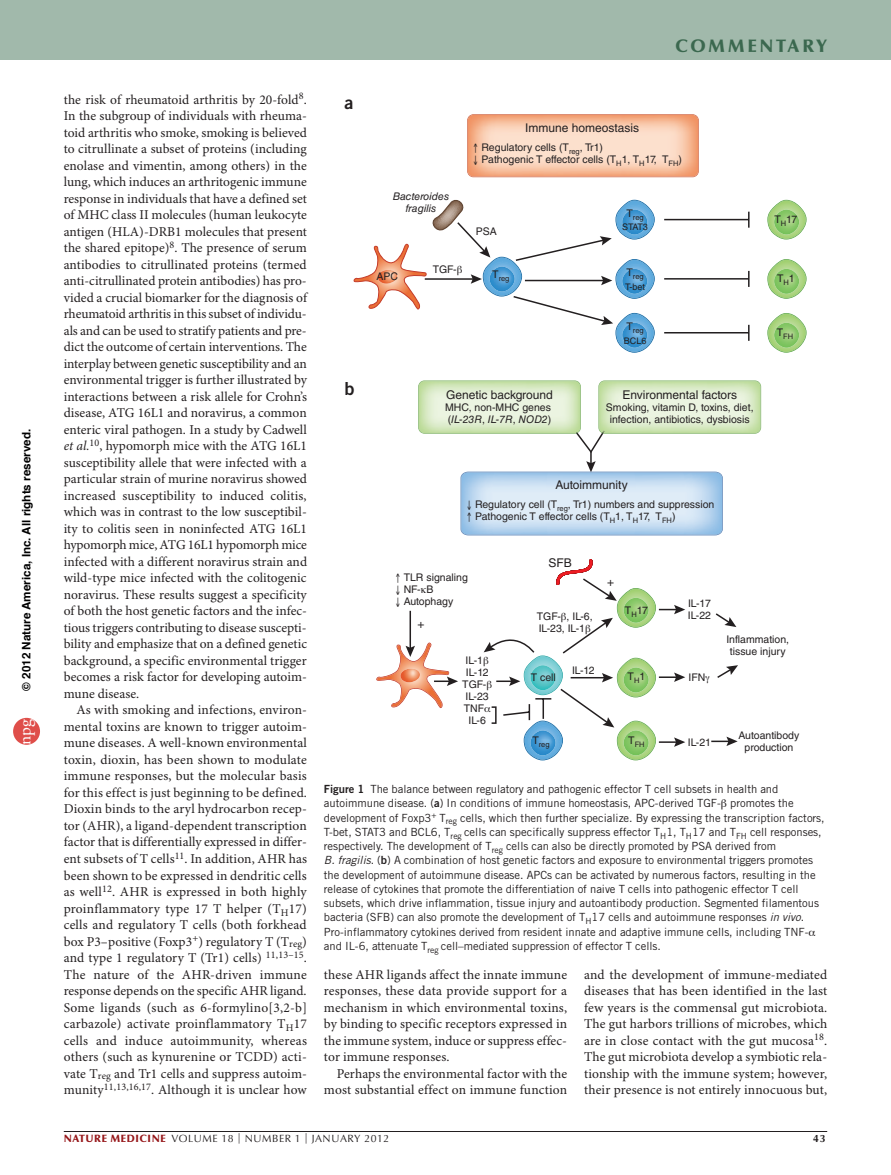
<style>
.page{position:relative;width:891px;height:1175px;background:#fff}
.page>*{position:absolute;margin:0;border:0;box-sizing:border-box;transform-origin:0 0}
.t1{font:900 18px "Optima LT Std";color:#3b684f}
.t2{font:18px "Trade Gothic LT Std Bd 2";color:#231f20}
.t3{font:17.4px "Adobe Garamond Pro";color:#fff}
.t4{font:13.5px/16.5px "Minion Pro";letter-spacing:.01em;color:#231f20;text-align:justify}
.t5{font:12px "Helvetica LT Std";color:#231f20}
.t6{font:700 11.7px "Helvetica";color:#000}
.t7{font:11.25px/14.2px "Trade Gothic LT Std";letter-spacing:-.005em;color:#231f20}
.t8{font:10.5px/12px "Helvetica LT Std";color:#231f20}
.t9{font:10.5px "Optima LT Std";letter-spacing:.05em;color:#231f20}
.t10{font:italic 10.5px/12px "Helvetica LT Std";color:#231f20;text-align:center}
.t11{font:900 10.5px "Optima LT Std";letter-spacing:.05em;color:#961619}
.t12{font:700 10.5px "Optima LT Std";color:#231f20}
.t13{font:9px "Helvetica LT Std";color:#231f20}
.t14{font:7.5px "Helvetica LT Std";color:#231f20}
.s1{font-style:italic}
.s2{font-family:"Trade Gothic LT Std Bd 2"}
</style>
<div class="page">
<div style="left:0;top:0;width:891px;height:60px;background:#a1b9ab"></div>
<hr style="left:64px;top:1131px;width:763px;height:1px;background:#231f20">
<svg style="left:767px;top:200px;width:40px;height:39px"></svg>
<img style="left:774px;top:209px;width:25px;height:25px;border-radius:12px">
<svg style="left:767px;top:259px;width:40px;height:40px"></svg>
<img style="left:774px;top:269px;width:25px;height:25px;border-radius:12px">
<svg style="left:767px;top:313px;width:40px;height:40px"></svg>
<img style="left:774px;top:323px;width:25px;height:25px;border-radius:12px">
<svg style="left:467px;top:114px;width:232px;height:63px;background:#f7c8ad"></svg>
<svg style="left:418px;top:380px;width:343px;height:155px"></svg>
<svg style="left:502px;top:211px;width:248px;height:416px"></svg>
<svg style="left:711px;top:736px;width:27px;height:10px"></svg>
<svg style="left:714px;top:612px;width:22px;height:15px"></svg>
<svg style="left:717px;top:665px;width:21px;height:13px"></svg>
<hr style="left:410px;top:611px;width:1px;height:38px;background:#231f20">
<svg style="left:376px;top:642px;width:82px;height:66px"></svg>
<div style="left:13px;top:718px;width:27px;height:26px;background:#df4e4a;border-radius:50%"></div>
<svg style="left:353px;top:199px;width:302px;height:154px"></svg>
<svg style="left:484px;top:557px;width:201px;height:203px"></svg>
<p class="t6" style="left:22px;top:690px;width:263px;rotate:-90deg">© 2012 Nature America, Inc. All rights reserved.</p>
<p class="t3" style="left:14px;top:744px;width:28px;rotate:-90deg">npg</p>
<h1 class="t1" style="left:675px;top:36px;width:17px">COMMENTARY</h1>
<p class="t4" style="left:64px;top:92px;width:245px">the risk of rheumatoid arthritis by 20-fold<sup>8</sup>.<br>In the subgroup of individuals with rheuma&shy;toid arthritis who smoke, smoking is believed to citrullinate a subset of proteins (including enolase and vimentin, among others) in the lung, which induces an arthritogenic immune response in individuals that have a defined set of MHC class II molecules (human leukocyte antigen (HLA)-DRB1 molecules that present the shared epitope)<sup>8</sup>. The presence of serum antibodies to citrullinated proteins (termed anti-citrullinated protein antibodies) has pro&shy;vided a crucial biomarker for the diagnosis of rheumatoid arthritis in this subset of individu&shy;als and can be used to stratify patients and pre&shy;dict the outcome of certain interventions. The interplay between genetic susceptibility and an environmental trigger is further illustrated by interactions between a risk allele for Crohn’s disease, ATG 16L1 and noravirus, a common enteric viral pathogen. In a study by Cadwell <span class="s1">et al.</span><sup>10</sup>, hypomorph mice with the ATG 16L1 susceptibility allele that were infected with a particular strain of murine noravirus showed increased susceptibility to induced colitis, which was in contrast to the low susceptibil&shy;ity to colitis seen in noninfected ATG 16L1 hypomorph mice, ATG 16L1 hypomorph mice infected with a different noravirus strain and wild-type mice infected with the colitogenic noravirus. These results suggest a specificity of both the host genetic factors and the infec&shy;tious triggers contributing to disease suscepti&shy;bility and emphasize that on a defined genetic background, a specific environmental trigger becomes a risk factor for developing autoim&shy;mune disease.</p>
<p class="t4" style="left:64px;top:702px;width:245px;text-indent:13px">As with smoking and infections, environ&shy;mental toxins are known to trigger autoim&shy;mune diseases. A well-known environmental toxin, dioxin, has been shown to modulate immune responses, but the molecular basis for this effect is just beginning to be defined.<br>Dioxin binds to the aryl hydrocarbon recep&shy;tor (AHR), a ligand-dependent transcription factor that is differentially expressed in differ&shy;ent subsets of T cells<sup>11</sup>. In addition, AHR has been shown to be expressed in dendritic cells as well<sup>12</sup>. AHR is expressed in both highly proinflammatory type 17 T helper (T<sub>H</sub>17) cells and regulatory T cells (both forkhead box P3–positive (Foxp3<sup>+</sup>) regulatory T (T<sub>reg</sub>) and type 1 regulatory T (Tr1) cells) <sup>11,13–15</sup>.<br>The nature of the AHR-driven immune response depends on the specific AHR ligand.<br>Some ligands (such as 6-formylino[3,2-b] carbazole) activate proinflammatory T<sub>H</sub>17 cells and induce autoimmunity, whereas others (such as kynurenine or TCDD) acti&shy;vate T<sub>reg</sub> and Tr1 cells and suppress autoim&shy;munity<sup>11,13,16,17</sup>. Although it is unclear how</p>
<h1 class="t2" style="left:345px;top:91px;width:10px">a</h1>
<h1 class="t2" style="left:345px;top:378px;width:12px">b</h1>
<p class="t10" style="left:393px;top:190px;width:58px">Bacteroides fragilis</p>
<p class="t8" style="left:377px;top:270px;width:23px">APC</p>
<p class="t8" style="left:433px;top:263px;width:26px">TGF-</p>
<p class="t5" style="left:525px;top:121px;width:116px">Immune homeostasis</p>
<p class="t8" style="left:473px;top:141px;width:211px">↑ Regulatory cells (T<sub>reg</sub>, Tr1)<br>↓ Pathogenic T effector cells (T<sub>H</sub>1, T<sub>H</sub>17, T<sub>FH</sub>)</p>
<p class="t8" style="left:476px;top:225px;width:22px">PSA</p>
<p class="t14" style="left:492px;top:274px;width:19px"><sup>T</sup>reg</p>
<p class="t14" style="left:627px;top:213px;width:19px"><sup>T</sup>reg</p>
<p class="t13" style="left:622px;top:222px;width:27px">STAT3</p>
<p class="t14" style="left:627px;top:272px;width:19px"><sup>T</sup>reg</p>
<p class="t13" style="left:625px;top:281px;width:21px">T-bet</p>
<p class="t14" style="left:627px;top:326px;width:19px"><sup>T</sup>reg</p>
<p class="t13" style="left:624px;top:335px;width:24px">BCL6</p>
<p class="t5" style="left:446px;top:388px;width:108px">Genetic background</p>
<p class="t8" style="left:445px;top:401px;width:108px">MHC, non-MHC genes (<span class="s1">IL-23R</span>, <span class="s1">IL-7R</span>, <span class="s1">NOD2</span>)</p>
<p class="t5" style="left:622px;top:388px;width:116px">Environmental factors</p>
<p class="t8" style="left:606px;top:401px;width:149px;text-align:center">Smoking, vitamin D, toxins, diet, infection, antibiotics, dysbiosis</p>
<p class="t8" style="left:774px;top:213px;width:25px">T<sub>H</sub>17</p>
<p class="t8" style="left:777px;top:272px;width:19px">T<sub>H</sub>1</p>
<p class="t14" style="left:777px;top:332px;width:18px"><sup>T</sup>FH</p>
<p class="t5" style="left:556px;top:478px;width:74px">Autoimmunity</p>
<p class="t8" style="left:466px;top:498px;width:250px">↓ Regulatory cell (T<sub>reg</sub>, Tr1) numbers and suppression ↑ Pathogenic T effector cells (T<sub>H</sub>1, T<sub>H</sub>17, T<sub>FH</sub>)</p>
<p class="t8" style="left:395px;top:571px;width:75px">↑ TLR signaling ↓ NF- B<br>↓ Autophagy</p>
<p class="t5" style="left:418px;top:617px;width:9px">+</p>
<p class="t5" style="left:548px;top:556px;width:25px">SFB</p>
<p class="t8" style="left:537px;top:610px;width:57px">TGF- , IL-6,<br>IL-23, IL-1</p>
<p class="t5" style="left:607px;top:574px;width:9px">+</p>
<p class="t8" style="left:625px;top:604px;width:25px">T<sub>H</sub>17</p>
<p class="t8" style="left:688px;top:597px;width:25px">IL-17<br>IL-22</p>
<p class="t8" style="left:462px;top:654px;width:28px;text-align:center">IL-1<br>IL-12<br>TGF-<br>IL-23<br>TNF<br>IL-6</p>
<p class="t8" style="left:531px;top:671px;width:27px">T cell</p>
<p class="t8" style="left:572px;top:664px;width:24px">IL-12</p>
<p class="t14" style="left:532px;top:739px;width:19px"><sup>T</sup>reg</p>
<p class="t8" style="left:628px;top:670px;width:19px">T<sub>H</sub>1</p>
<p class="t14" style="left:628px;top:740px;width:18px"><sup>T</sup>FH</p>
<p class="t8" style="left:688px;top:671px;width:18px">IFN</p>
<p class="t8" style="left:726px;top:633px;width:64px;text-align:center">Inflammation, tissue injury</p>
<p class="t8" style="left:688px;top:736px;width:25px">IL-21</p>
<p class="t8" style="left:739px;top:729px;width:62px;text-align:center">Autoantibody production</p>
<p class="t7" style="left:324px;top:782px;width:502px"><span class="s2">Figure 1</span> The balance between regulatory and pathogenic effector T cell subsets in health and autoimmune disease. (<span class="s2">a</span>) In conditions of immune homeostasis, APC-derived TGF- promotes the development of Foxp3<sup>+</sup> T<sub>reg</sub> cells, which then further specialize. By expressing the transcription factors, T-bet, STAT3 and BCL6, T<sub>reg</sub> cells can specifically suppress effector T<sub>H</sub>1, T<sub>H</sub>17 and T<sub>FH</sub> cell responses, respectively. The development of T<sub>reg</sub> cells can also be directly promoted by PSA derived from<br><span class="s1">B. fragilis</span>. (<span class="s2">b</span>) A combination of host genetic factors and exposure to environmental triggers promotes the development of autoimmune disease. APCs can be activated by numerous factors, resulting in the release of cytokines that promote the differentiation of naive T cells into pathogenic effector T cell subsets, which drive inflammation, tissue injury and autoantibody production. Segmented filamentous bacteria (SFB) can also promote the development of T<sub>H</sub>17 cells and autoimmune responses <span class="s1">in vivo</span>.<br>Pro-inflammatory cytokines derived from resident innate and adaptive immune cells, including TNF&shy;and IL-6, attenuate T<sub>reg</sub> cell–mediated suppression of effector T cells.</p>
<p class="t4" style="left:324px;top:966px;width:245px">these AHR ligands affect the innate immune responses, these data provide support for a mechanism in which environmental toxins, by binding to specific receptors expressed in the immune system, induce or suppress effec&shy;tor immune responses.</p>
<p class="t4" style="left:324px;top:1065px;width:245px;text-align:right">Perhaps the environmental factor with the most substantial effect on immune function</p>
<p class="t4" style="left:584px;top:966px;width:245px">and the development of immune-mediated diseases that has been identified in the last few years is the commensal gut microbiota.<br>The gut harbors trillions of microbes, which are in close contact with the gut mucosa<sup>18</sup>.<br>The gut microbiota develop a symbiotic rela&shy;tionship with the immune system; however, their presence is not entirely innocuous but,</p>
<p class="t11" style="left:64px;top:1132px;width:8px">NAT</p>
<p class="t11" style="left:86px;top:1132px;width:74px">URE MEDICINE</p>
<p class="t9" style="left:172px;top:1132px;width:219px">VOLUME 18 | NUMBER 1 | JANUARY 2012</p>
<p class="t12" style="left:813px;top:1132px;width:14px">43</p>
</div>
